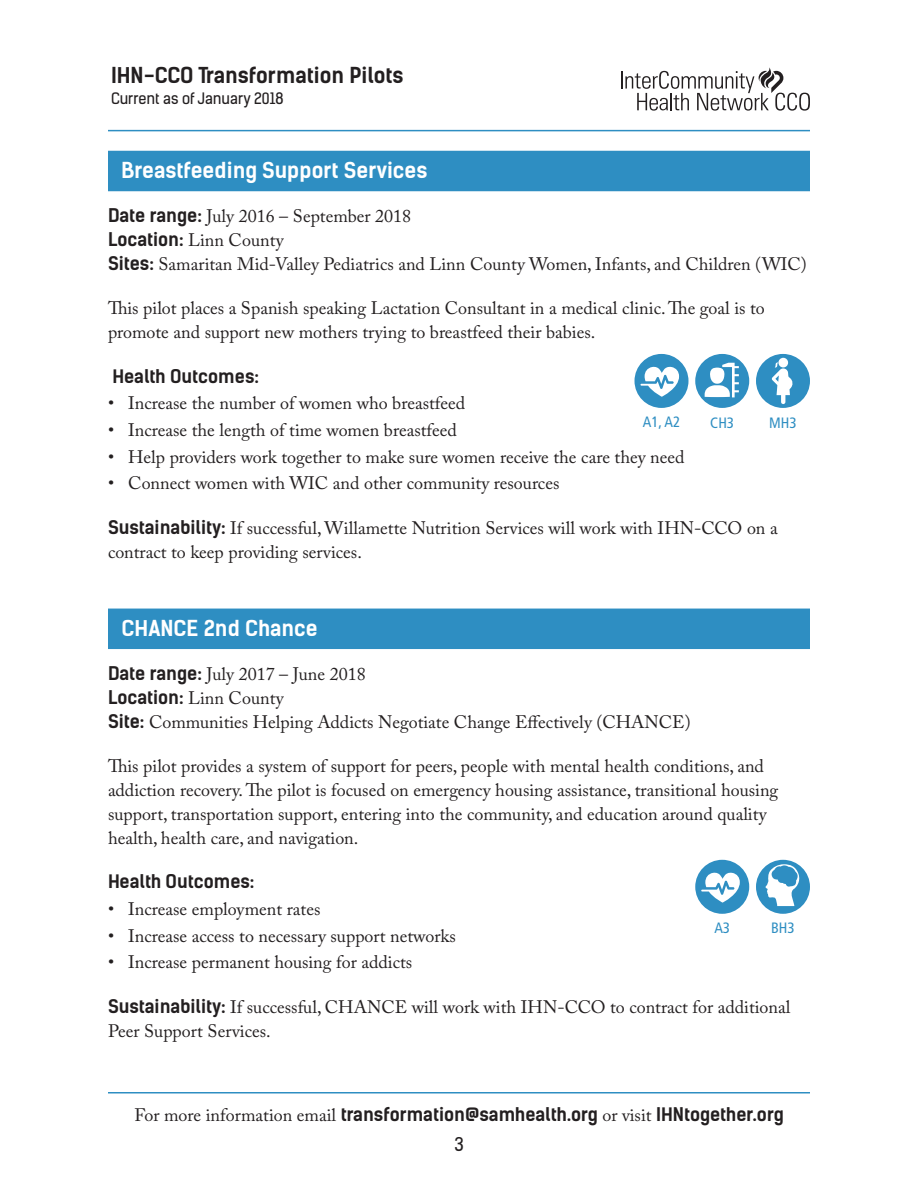
<style>
.page{position:relative;width:918px;height:1188px;background:#fff}
.page>*{position:absolute;margin:0;border:0;box-sizing:border-box;transform-origin:0 0}
.Section_Header{font:700 21px "Kelson Sans";color:#fff}
.t1{font:700 21px "Kelson Sans";color:#231f20}
.Body_Text{font:18px/24px "Adobe Caslon Pro";color:#231f20}
.Bullets{font:18px "Adobe Caslon Pro";color:#231f20}
.Section_Info{font:18px "Adobe Caslon Pro";color:#231f20}
.Body_Text-2{font:700 18px/30px "Kelson Sans";color:#231f20;text-align:center}
.t2{font:15px "Kelson Sans";color:#231f20}
.CHIP_Areas{font:condensed 15px "Frutiger LT Pro";color:#2e8ec2}
.s1{font-family:"Kelson Sans";font-weight:700}
.s2{font-family:"Adobe Caslon Pro";font-weight:400}
.s3{font-weight:400}
</style>
<div class="page">
<svg style="left:621px;top:67px;width:189px;height:44px"></svg>
<hr style="left:108px;top:130px;width:702px;height:1px;background:#2e8ec2">
<hr style="left:108px;top:1092px;width:702px;height:2px;background:#2e8ec2">
<div style="left:108px;top:151px;width:702px;height:40px;background:#2e8ec2"></div>
<div style="left:108px;top:609px;width:702px;height:40px;background:#2e8ec2"></div>
<div style="left:695px;top:860px;width:54px;height:54px;background:#2e8ec2;border-radius:50%"></div>
<svg style="left:701px;top:872px;width:39px;height:31px"></svg>
<div style="left:756px;top:860px;width:54px;height:54px;background:#2e8ec2;border-radius:50%"></div>
<svg style="left:765px;top:864px;width:36px;height:42px"></svg>
<div style="left:634px;top:354px;width:54px;height:54px;background:#2e8ec2;border-radius:50%"></div>
<svg style="left:640px;top:366px;width:39px;height:31px"></svg>
<div style="left:695px;top:354px;width:54px;height:54px;background:#2e8ec2;border-radius:50%"></div>
<svg style="left:705px;top:363px;width:34px;height:34px"></svg>
<div style="left:756px;top:354px;width:54px;height:54px;background:#2e8ec2;border-radius:50%"></div>
<div style="left:778px;top:358px;width:10px;height:9px;background:#fff;border-radius:50%"></div>
<svg style="left:772px;top:362px;width:21px;height:42px"></svg>
<p class="t1" style="left:111px;top:63px;width:294px">IHN-CCO Transformation Pilots</p>
<p class="t2" style="left:111px;top:89px;width:174px">Current as of January 2018</p>
<p class="Section_Header" style="left:122px;top:157px;width:307px">Breastfeeding Support Services</p>
<p class="Section_Info" style="left:108px;top:205px;width:305px"><span class="s1">Date range:</span> July 2016 – September 2018</p>
<p class="Section_Info" style="left:108px;top:229px;width:177px"><span class="s1">Location:</span> Linn County</p>
<p class="Section_Info" style="left:108px;top:253px;width:700px"><span class="s1">Sites:</span> Samaritan Mid-Valley Pediatrics and Linn County Women, Infants, and Children (WIC)</p>
<p class="Body_Text" style="left:108px;top:296px;width:658px">This pilot places a Spanish speaking Lactation Consultant in a medical clinic. The goal is to promote and support new mothers trying to breastfeed their babies.</p>
<p class="Body_Text-2" style="left:113px;top:361px;width:148px">Health Outcomes:</p>
<p class="Bullets" style="left:108px;top:392px;width:359px">• Increase the number of women who breastfeed</p>
<p class="Bullets" style="left:108px;top:419px;width:350px">• Increase the length of time women breastfeed</p>
<p class="Bullets" style="left:108px;top:446px;width:578px">• Help providers work together to make sure women receive the care they need</p>
<p class="Bullets" style="left:108px;top:473px;width:453px">• Connect women with WIC and other community resources</p>
<p class="Body_Text" style="left:108px;top:515px;width:671px"><span class="s1">Sustainability:</span> If successful, Willamette Nutrition Services will work with IHN-CCO on a contract to keep providing services.</p>
<p class="CHIP_Areas" style="left:643px;top:413px;width:39px">A1, A2</p>
<p class="CHIP_Areas" style="left:710px;top:414px;width:25px">CH3</p>
<p class="CHIP_Areas" style="left:769px;top:414px;width:29px">MH3</p>
<p class="Section_Header" style="left:122px;top:615px;width:198px">CHANCE 2nd Chance</p>
<p class="Section_Info" style="left:108px;top:663px;width:259px"><span class="s1">Date range:</span> July 2017 – June 2018</p>
<p class="Section_Info" style="left:108px;top:687px;width:177px"><span class="s1">Location:</span> Linn County</p>
<p class="Section_Info" style="left:108px;top:711px;width:584px"><span class="s1">Site:</span> Communities Helping Addicts Negotiate Change Effectively (CHANCE)</p>
<p class="Body_Text" style="left:108px;top:754px;width:672px">This pilot provides a system of support for peers, people with mental health conditions, and addiction recovery. The pilot is focused on emergency housing assistance, transitional housing support, transportation support, entering into the community, and education around quality health, health care, and navigation.</p>
<p class="Body_Text-2" style="left:108px;top:867px;width:148px">Health Outcomes:</p>
<p class="Bullets" style="left:108px;top:898px;width:214px">• Increase employment rates</p>
<p class="Bullets" style="left:108px;top:925px;width:349px">• Increase access to necessary support networks</p>
<p class="Bullets" style="left:108px;top:952px;width:306px">• Increase permanent housing for addicts</p>
<p class="Body_Text" style="left:108px;top:994px;width:684px"><span class="s1">Sustainability:</span> If successful, CHANCE will work with IHN-CCO to contract for additional<br>Peer Support Services.</p>
<p class="CHIP_Areas" style="left:714px;top:920px;width:17px">A3</p>
<p class="CHIP_Areas" style="left:771px;top:920px;width:25px">BH3</p>
<p class="Body_Text-2" style="left:134px;top:1099px;width:651px"><span class="s2">For more information email</span> transformation@samhealth.org <span class="s2">or visit</span> IHNtogether.org<br><span class="s3">3</span></p>
</div>
